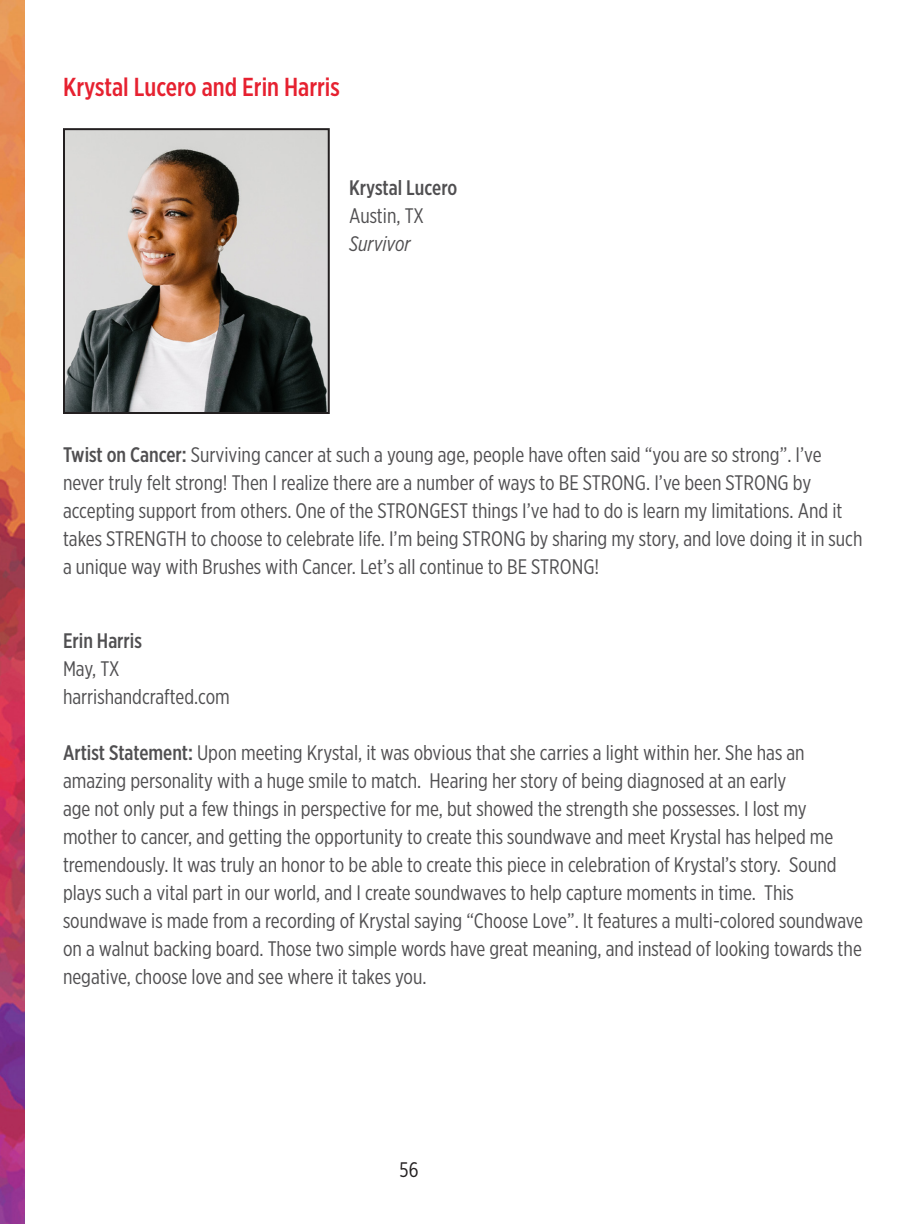
<style>
.page{position:relative;width:900px;height:1224px;background:#fff}
.page>*{position:absolute;margin:0;border:0;box-sizing:border-box;transform-origin:0 0}
.t1{font:500 26px "Gotham X Narrow";color:#e62130}
.Subhead{font:21px/28px "Gotham X Narrow";color:#504f51}
.t2{font:500 21px "Gotham X Narrow";color:#504f51}
.t3{font:italic 21px "Gotham X Narrow";color:#504f51}
.t4{font:21px "Gotham X Narrow";color:#231f20}
.s1{font-weight:500}
</style>
<div class="page">
<img style="left:0;top:0;width:25px;height:1224px">
<img style="left:66px;top:131px;width:261px;height:280px">
<div style="left:63px;top:128px;width:267px;height:286px;border:2px solid #231f20"></div>
<p class="t1" style="left:63px;top:71px;width:278px">Krystal Lucero and Erin Harris</p>
<p class="t2" style="left:349px;top:175px;width:110px">Krystal Lucero</p>
<p class="Subhead" style="left:349px;top:201px;width:76px">Austin, TX</p>
<p class="t3" style="left:349px;top:231px;width:63px">Survivor</p>
<p class="Subhead" style="left:63px;top:440px;width:801px"><span class="s1">Twist on Cancer:</span> Surviving cancer at such a young age, people have often said “you are so strong”. I’ve never truly felt strong! Then I realize there are a number of ways to BE STRONG. I’ve been STRONG by accepting support from others. One of the STRONGEST things I’ve had to do is learn my limitations. And it takes STRENGTH to choose to celebrate life. I’m being STRONG by sharing my story, and love doing it in such a unique way with Brushes with Cancer. Let’s all continue to BE STRONG!</p>
<p class="t2" style="left:63px;top:627px;width:81px">Erin Harris</p>
<p class="Subhead" style="left:63px;top:654px;width:58px">May, TX</p>
<p class="Subhead" style="left:63px;top:682px;width:168px">harrishandcrafted.com</p>
<p class="Subhead" style="left:63px;top:738px;width:802px"><span class="s1">Artist Statement:</span> Upon meeting Krystal, it was obvious that she carries a light within her. She has an amazing personality with a huge smile to match. Hearing her story of being diagnosed at an early<br>age not only put a few things in perspective for me, but showed the strength she possesses. I lost my mother to cancer, and getting the opportunity to create this soundwave and meet Krystal has helped me tremendously. It was truly an honor to be able to create this piece in celebration of Krystal’s story. Sound plays such a vital part in our world, and I create soundwaves to help capture moments in time. This soundwave is made from a recording of Krystal saying “Choose Love”. It features a multi-colored soundwave on a walnut backing board. Those two simple words have great meaning, and instead of looking towards the negative, choose love and see where it takes you.</p>
<p class="t4" style="left:400px;top:1158px;width:20px">56</p>
</div>
